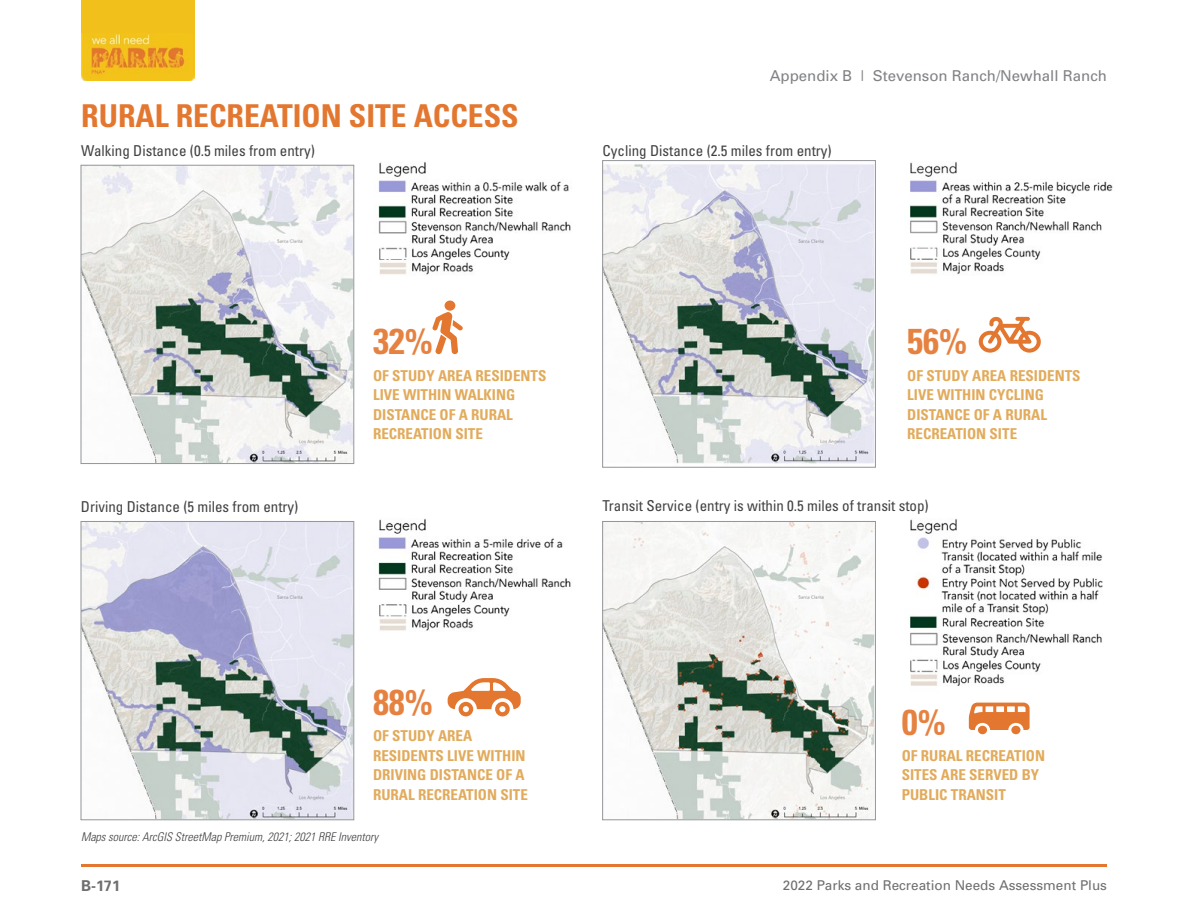
<style>
.page{position:relative;width:1188px;height:918px;background:#fff}
.page>*{position:absolute;margin:0;border:0;box-sizing:border-box;transform-origin:0 0}
.t1{font:700 condensed 36px "Univers";color:#e68241}
.t2{font:700 condensed 31.5px "Univers";color:#e37730}
.t3{font:700 condensed 15px/19.5px "Univers";color:#e2ab5c}
.t4{font:condensed 15px "Univers";color:#414042}
.t5{font:15px "Univers";color:#818285}
.t6{font:700 15px "Univers";color:#6e6f71}
.t7{font:13.5px "Univers";color:#6e6f71}
.t8{font:italic 300 condensed 12px "Univers";color:#414042}
</style>
<div class="page">
<img style="left:81px;top:33px;width:113px;height:48px">
<div style="left:81px;top:0;width:113px;height:33px;background:#f1c01a"></div>
<hr style="left:81px;top:864px;width:1026px;height:3px;background:#e37730">
<img style="left:378px;top:518px;width:193px;height:113px">
<img style="left:910px;top:519px;width:193px;height:184px">
<img style="left:909px;top:162px;width:204px;height:182px">
<img style="left:378px;top:162px;width:193px;height:145px">
<div style="left:1011px;top:726px;width:9px;height:8px;background:#e37730;border-radius:50%"></div>
<div style="left:978px;top:726px;width:9px;height:8px;background:#e37730;border-radius:50%"></div>
<svg style="left:969px;top:703px;width:61px;height:28px"></svg>
<div style="left:445px;top:301px;width:10px;height:10px;background:#e37730;border-radius:50%"></div>
<svg style="left:432px;top:312px;width:31px;height:42px"></svg>
<svg style="left:448px;top:678px;width:73px;height:38px"></svg>
<svg style="left:979px;top:316px;width:62px;height:37px"></svg>
<img style="left:605px;top:164px;width:269px;height:300px">
<div style="left:603px;top:160px;width:273px;height:307px;border:1px solid #939598"></div>
<img style="left:83px;top:167px;width:269px;height:295px">
<div style="left:81px;top:165px;width:273px;height:299px;border:1px solid #939598"></div>
<img style="left:83px;top:523px;width:269px;height:295px">
<div style="left:81px;top:521px;width:273px;height:299px;border:1px solid #939598"></div>
<img style="left:604px;top:523px;width:270px;height:295px">
<div style="left:602px;top:521px;width:274px;height:299px;border:1px solid #939598"></div>
<h2 class="t2" style="left:81px;top:97px;width:439px">RURAL RECREATION SITE ACCESS</h2>
<p class="t5" style="left:770px;top:66px;width:339px">Appendix B | Stevenson Ranch/Newhall Ranch</p>
<p class="t4" style="left:81px;top:142px;width:235px">Walking Distance (0.5 miles from entry)</p>
<p class="t4" style="left:603px;top:142px;width:231px">Cycling Distance (2.5 miles from entry)</p>
<h1 class="t1" style="left:373px;top:319px;width:61px">32%</h1>
<p class="t3" style="left:373px;top:365px;width:175px">OF STUDY AREA RESIDENTS<br>LIVE WITHIN WALKING<br>DISTANCE OF A RURAL<br>RECREATION SITE</p>
<h1 class="t1" style="left:907px;top:319px;width:61px">56%</h1>
<p class="t3" style="left:907px;top:365px;width:175px">OF STUDY AREA RESIDENTS<br>LIVE WITHIN CYCLING<br>DISTANCE OF A RURAL<br>RECREATION SITE</p>
<p class="t4" style="left:81px;top:497px;width:219px">Driving Distance (5 miles from entry)</p>
<p class="t4" style="left:603px;top:496px;width:328px">Transit Service (entry is within 0.5 miles of transit stop)</p>
<h1 class="t1" style="left:373px;top:680px;width:61px">88%</h1>
<p class="t3" style="left:373px;top:726px;width:156px">OF STUDY AREA<br>RESIDENTS LIVE WITHIN<br>DRIVING DISTANCE OF A<br>RURAL RECREATION SITE</p>
<p class="t8" style="left:81px;top:829px;width:299px">Maps source: ArcGIS StreetMap Premium, 2021; 2021 RRE Inventory</p>
<h1 class="t1" style="left:902px;top:700px;width:45px">0%</h1>
<p class="t3" style="left:902px;top:746px;width:145px">OF RURAL RECREATION<br>SITES ARE SERVED BY<br>PUBLIC TRANSIT</p>
<p class="t6" style="left:81px;top:876px;width:41px">B-171</p>
<p class="t7" style="left:783px;top:877px;width:326px">2022 Parks and Recreation Needs Assessment Plus</p>
</div>
